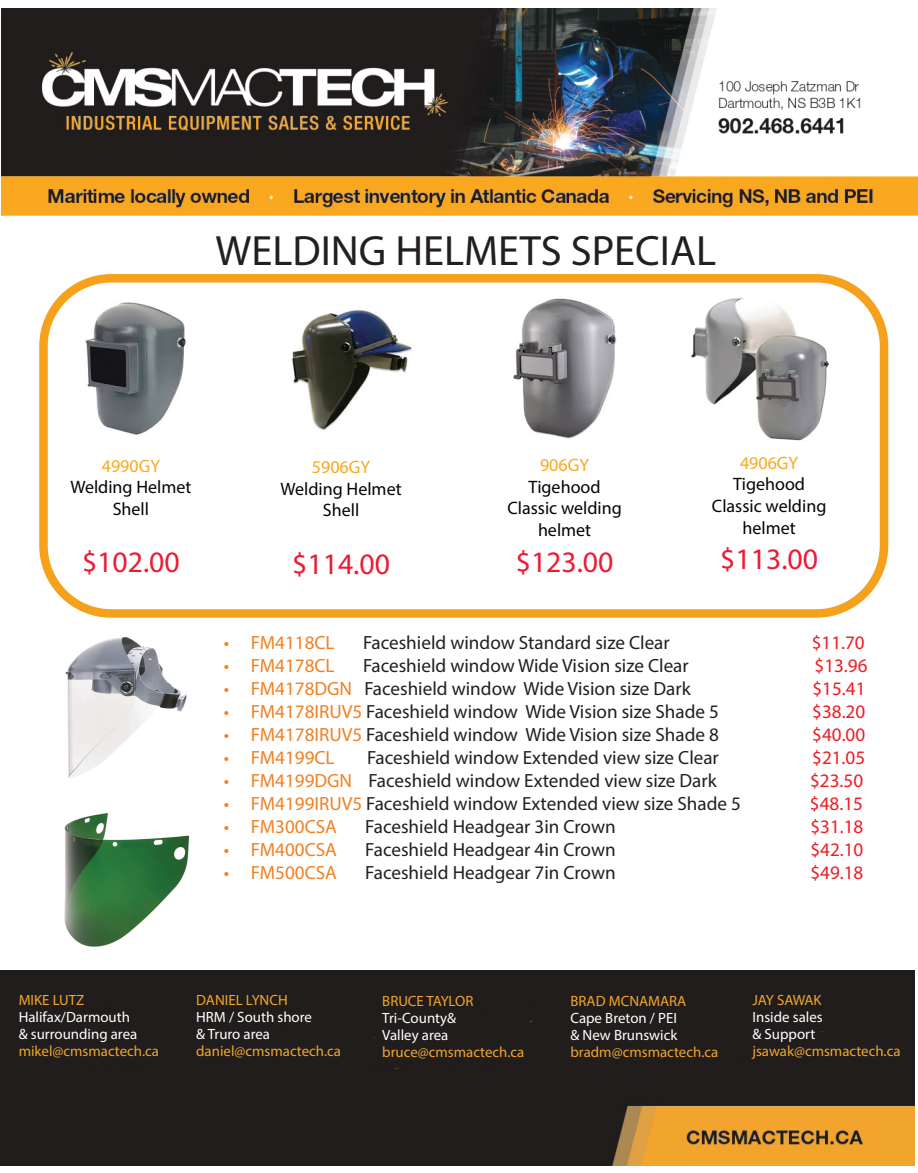
<style>
.page{position:relative;width:918px;height:1173px;background:#fff}
.page>*{position:absolute;margin:0;border:0;box-sizing:border-box;transform-origin:0 0}
.t1{font:42.45px "Myriad Pro";color:#231f20}
.t2{font:29.7px "Myriad Pro";color:#ed1a32}
.t3{font:19.2px "Myriad Pro";color:#231f20}
.t4{font:19.2px "Myriad Pro";color:#ee1d23}
.t5{font:19.2px "Myriad Pro";color:#f18022}
.t6{font:18px/21.6px "Myriad Pro";color:#050504;text-align:center}
.t7{font:18px "Myriad Pro";color:#faa820}
.t8{font:14.85px "Myriad Pro";color:#f2a52d}
.t9{font:14.85px/17px "Myriad Pro";color:#fff}
.t10{font:14.85px "Myriad Pro";color:#f2a42d}
.t11{font:14.85px "Myriad Pro";letter-spacing:-.025em;color:#f2a52d}
.s1{color:#f18022}
</style>
<div class="page">
<img style="left:2px;top:8px;width:916px;height:207px">
<img style="left:0;top:970px;width:915px;height:195px">
<div style="left:35px;top:985px;width:835px;height:86px;background:#211d1c"></div>
<img style="left:65px;top:298px;width:121px;height:137px">
<img style="left:292px;top:310px;width:120px;height:121px">
<img style="left:513px;top:298px;width:104px;height:141px">
<img style="left:691px;top:298px;width:138px;height:143px">
<div style="left:39px;top:274px;width:849px;height:343px;border:9px solid #f6a11c;border-radius:68px"></div>
<img style="left:65px;top:637px;width:122px;height:140px">
<img style="left:64px;top:813px;width:126px;height:134px">
<h1 class="t1" style="left:215px;top:225px;width:502px">WELDING HELMETS SPECIAL</h1>
<p class="t7" style="left:102px;top:454px;width:60px">4990GY</p>
<p class="t6" style="left:70px;top:476px;width:123px">Welding Helmet<br>Shell</p>
<h2 class="t2" style="left:82px;top:544px;width:99px">$102.00</h2>
<p class="t7" style="left:312px;top:456px;width:60px">5906GY</p>
<p class="t6" style="left:281px;top:477px;width:123px">Welding Helmet<br>Shell</p>
<h2 class="t2" style="left:292px;top:545px;width:99px">$114.00</h2>
<p class="t7" style="left:540px;top:454px;width:51px">906GY</p>
<p class="t6" style="left:507px;top:475px;width:116px">Tigehood<br>Classic welding helmet</p>
<h2 class="t2" style="left:516px;top:543px;width:99px">$123.00</h2>
<p class="t7" style="left:740px;top:451px;width:60px">4906GY</p>
<p class="t6" style="left:712px;top:473px;width:116px">Tigehood<br>Classic welding helmet</p>
<h2 class="t2" style="left:720px;top:541px;width:99px">$113.00</h2>
<p class="t5" style="left:224px;top:630px;width:112px">• FM4118CL</p>
<p class="t3" style="left:363px;top:630px;width:308px">Faceshield window Standard size Clear</p>
<p class="t4" style="left:812px;top:630px;width:55px">$11.70</p>
<p class="t5" style="left:224px;top:653px;width:112px">• FM4178CL</p>
<p class="t3" style="left:363px;top:653px;width:327px">Faceshield window Wide Vision size Clear</p>
<p class="t4" style="left:815px;top:653px;width:55px">$13.96</p>
<p class="t3" style="left:224px;top:676px;width:468px"><span class="s1">• FM4178DGN</span> Faceshield window Wide Vision size Dark</p>
<p class="t4" style="left:812px;top:676px;width:55px">$15.41</p>
<p class="t3" style="left:224px;top:699px;width:497px"><span class="s1">• FM4178IRUV5</span> Faceshield window Wide Vision size Shade 5</p>
<p class="t4" style="left:812px;top:699px;width:55px">$38.20</p>
<p class="t3" style="left:224px;top:722px;width:497px"><span class="s1">• FM4178IRUV5</span> Faceshield window Wide Vision size Shade 8</p>
<p class="t4" style="left:812px;top:722px;width:55px">$40.00</p>
<p class="t5" style="left:224px;top:745px;width:112px">• FM4199CL</p>
<p class="t3" style="left:367px;top:745px;width:353px">Faceshield window Extended view size Clear</p>
<p class="t4" style="left:812px;top:745px;width:55px">$21.05</p>
<p class="t3" style="left:224px;top:768px;width:494px"><span class="s1">• FM4199DGN</span> Faceshield window Extended view size Dark</p>
<p class="t4" style="left:810px;top:768px;width:55px">$23.50</p>
<p class="t3" style="left:224px;top:791px;width:519px"><span class="s1">• FM4199IRUV5</span> Faceshield window Extended view size Shade 5</p>
<p class="t4" style="left:810px;top:791px;width:55px">$48.15</p>
<p class="t5" style="left:224px;top:814px;width:115px">• FM300CSA</p>
<p class="t3" style="left:365px;top:814px;width:252px">Faceshield Headgear 3in Crown</p>
<p class="t4" style="left:810px;top:814px;width:55px">$31.18</p>
<p class="t5" style="left:224px;top:837px;width:115px">• FM400CSA</p>
<p class="t3" style="left:365px;top:837px;width:252px">Faceshield Headgear 4in Crown</p>
<p class="t4" style="left:810px;top:837px;width:55px">$42.10</p>
<p class="t5" style="left:224px;top:860px;width:115px">• FM500CSA</p>
<p class="t3" style="left:365px;top:860px;width:252px">Faceshield Headgear 7in Crown</p>
<p class="t4" style="left:810px;top:860px;width:55px">$49.18</p>
<p class="t8" style="left:19px;top:990px;width:67px">MIKE LUTZ</p>
<p class="t9" style="left:19px;top:1008px;width:120px">Halifax/Darmouth &amp; surrounding area</p>
<p class="t8" style="left:19px;top:1041px;width:142px">mikel@cmsmactech.ca</p>
<p class="t8" style="left:196px;top:990px;width:93px">DANIEL LYNCH</p>
<p class="t9" style="left:196px;top:1008px;width:117px">HRM / South shore &amp; Truro area</p>
<p class="t8" style="left:196px;top:1041px;width:146px">daniel@cmsmactech.ca</p>
<p class="t10" style="left:382px;top:991px;width:93px">BRUCE TAYLOR</p>
<p class="t9" style="left:382px;top:1009px;width:76px">Tri-County&amp;<br>Valley area</p>
<p class="t8" style="left:382px;top:1042px;width:144px">bruce@cmsmactech.ca</p>
<p class="t8" style="left:570px;top:991px;width:117px">BRAD MCNAMARA</p>
<p class="t9" style="left:570px;top:1009px;width:108px">Cape Breton / PEI &amp; New Brunswick</p>
<p class="t8" style="left:570px;top:1042px;width:149px">bradm@cmsmactech.ca</p>
<p class="t11" style="left:752px;top:990px;width:71px">JAY SAWAK</p>
<p class="t9" style="left:752px;top:1008px;width:72px">Inside sales &amp; Support</p>
<p class="t8" style="left:752px;top:1042px;width:150px">jsawak@cmsmactech.ca</p>
</div>
